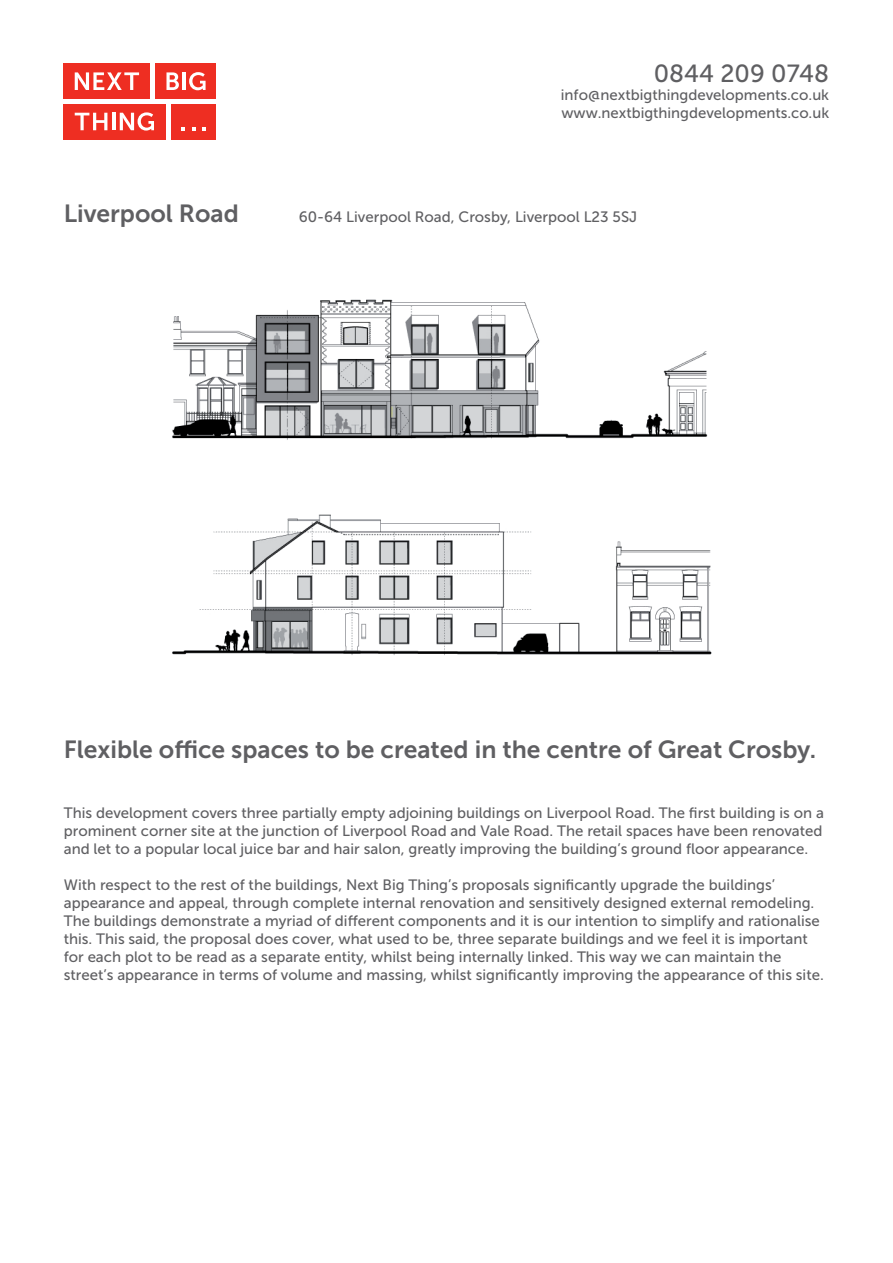
<style>
.page{position:relative;width:893px;height:1263px;background:#fff}
.page>*{position:absolute;margin:0;border:0;box-sizing:border-box;transform-origin:0 0}
.t1{font:24.75px "Museo Sans 700";color:#5f5f62}
.t2{font:24.75px "Museo Sans 500";color:#5f5f62}
.t3{font:15px/18px "Museo Sans 500";color:#5f5f62}
</style>
<div class="page">
<img style="left:172px;top:299px;width:540px;height:356px">
<div style="left:64px;top:64px;width:86px;height:35px;background:#ee2e22"></div>
<svg style="left:75px;top:72px;width:64px;height:18px"></svg>
<div style="left:64px;top:104px;width:102px;height:35px;background:#ee2e22"></div>
<svg style="left:75px;top:113px;width:32px;height:17px"></svg>
<hr style="left:112px;top:113px;width:3px;height:17px;background:#fff">
<svg style="left:120px;top:112px;width:34px;height:19px"></svg>
<div style="left:155px;top:64px;width:61px;height:35px;background:#ee2e22"></div>
<svg style="left:166px;top:72px;width:13px;height:18px"></svg>
<hr style="left:182px;top:72px;width:4px;height:18px;background:#fff">
<svg style="left:189px;top:72px;width:17px;height:18px"></svg>
<div style="left:171px;top:104px;width:45px;height:35px;background:#ee2e22"></div>
<svg style="left:202px;top:127px;width:4px;height:3px"></svg>
<h1 class="t2" style="left:654px;top:60px;width:177px">0844 209 0748</h1>
<p class="t3" style="left:561px;top:86px;width:270px">info@nextbigthingdevelopments.co.uk www.nextbigthingdevelopments.co.uk</p>
<h1 class="t1" style="left:64px;top:199px;width:177px">Liverpool Road</h1>
<p class="t3" style="left:299px;top:208px;width:340px">60-64 Liverpool Road, Crosby, Liverpool L23 5SJ</p>
<h1 class="t1" style="left:64px;top:736px;width:754px">Flexible office spaces to be created in the centre of Great Crosby.</h1>
<p class="t3" style="left:64px;top:804px;width:762px;text-align:justify">This development covers three partially empty adjoining buildings on Liverpool Road. The first building is on a prominent corner site at the junction of Liverpool Road and Vale Road. The retail spaces have been renovated and let to a popular local juice bar and hair salon, greatly improving the building’s ground floor appearance.</p>
<p class="t3" style="left:64px;top:876px;width:762px">With respect to the rest of the buildings, Next Big Thing’s proposals significantly upgrade the buildings’ appearance and appeal, through complete internal renovation and sensitively designed external remodeling.<br>The buildings demonstrate a myriad of different components and it is our intention to simplify and rationalise this. This said, the proposal does cover, what used to be, three separate buildings and we feel it is important for each plot to be read as a separate entity, whilst being internally linked. This way we can maintain the street’s appearance in terms of volume and massing, whilst significantly improving the appearance of this site.</p>
</div>
